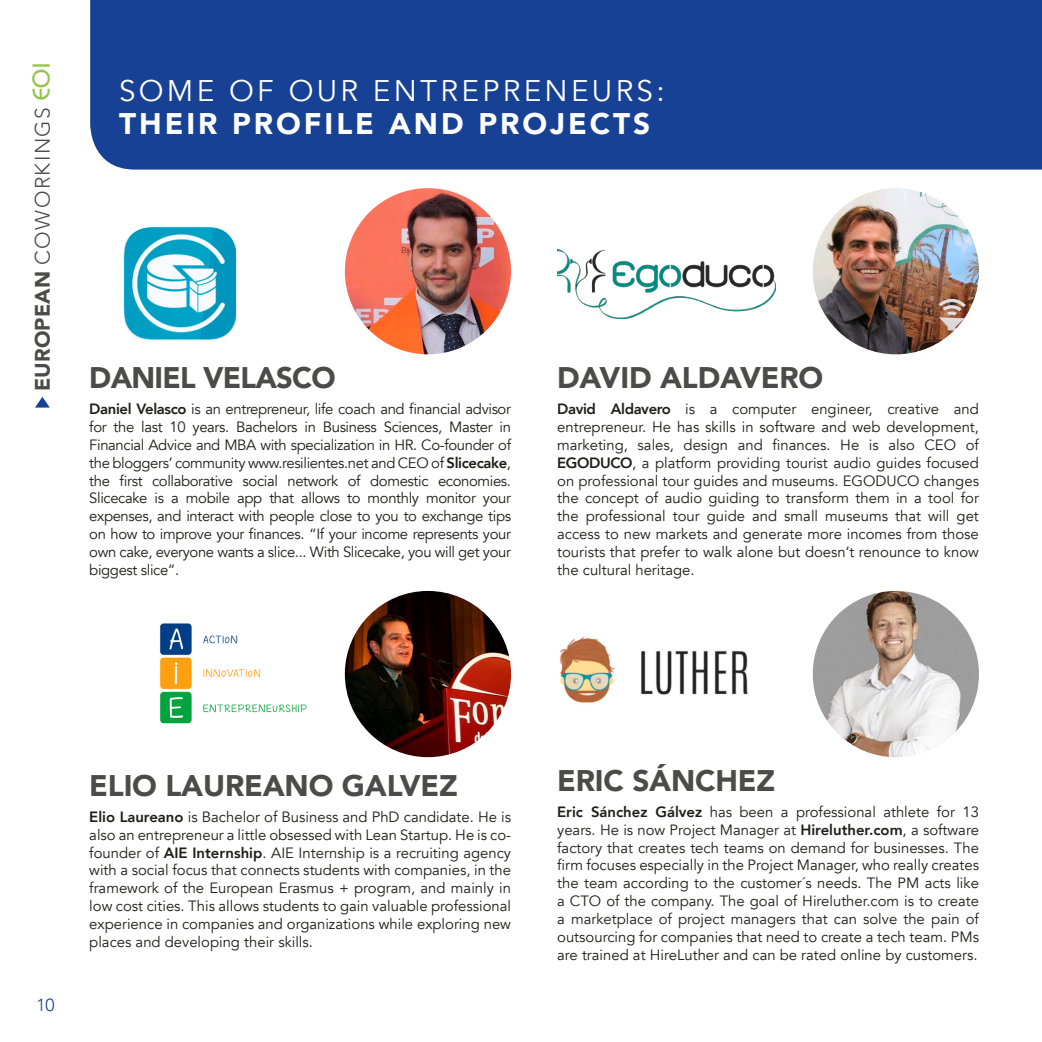
<style>
.page{position:relative;width:1042px;height:1042px;background:#fff}
.page>*{position:absolute;margin:0;border:0;box-sizing:border-box;transform-origin:0 0}
.t1{font:900 29.75px "Avenir";letter-spacing:-.005em;color:#4b4b4a}
.t2{font:29.75px "Avenir";letter-spacing:.11em;color:#fff}
.t3{font:900 29.75px "Avenir";letter-spacing:.1em;color:#fff}
.t4{font:300 21px "Avenir";letter-spacing:.07em;color:#4b4b4a}
.t5{font:300 17.5px "Avenir";color:#164194}
.t6{font:14.88px/17.8px "Avenir";color:#1d1d1b;text-align:justify}
.s1{font-weight:900}
.s2{font-family:"Bauhaus";font-weight:400;font-size:24.5px;color:#95c34a}
.s3{font-weight:800}
</style>
<div class="page">
<div style="left:90px;top:0;width:952px;height:170px;background:#164194"></div>
<svg style="left:35px;top:397px;width:15px;height:10px"></svg>
<img style="left:813px;top:188px;width:166px;height:166px;border-radius:83px">
<img style="left:345px;top:188px;width:166px;height:166px;border-radius:83px">
<img style="left:813px;top:591px;width:166px;height:166px;border-radius:83px">
<img style="left:345px;top:591px;width:166px;height:166px;border-radius:83px">
<img style="left:159px;top:623px;width:148px;height:101px">
<img style="left:123px;top:227px;width:114px;height:114px">
<img style="left:557px;top:250px;width:218px;height:69px">
<img style="left:560px;top:636px;width:188px;height:67px">
<h2 class="t4" style="left:30px;top:391px;width:330px;rotate:-90deg"><span class="s1">EUROPEAN</span> COWORKINGS <span class="s2">eoi</span></h2>
<h1 class="t2" style="left:119px;top:73px;width:547px">SOME OF OUR ENTREPRENEURS:</h1>
<h1 class="t3" style="left:119px;top:98px;width:533px">THEIR PROFILE AND PROJECTS</h1>
<h1 class="t1" style="left:89px;top:352px;width:40px">DANIEL</h1>
<h1 class="t1" style="left:203px;top:352px;width:20px">VELASCO</h1>
<p class="t6" style="left:89px;top:400px;width:423px"><span class="s3">Daniel Velasco</span> is an entrepreneur, life coach and financial advisor for the last 10 years. Bachelors in Business Sciences, Master in Financial Advice and MBA with specialization in HR. Co-founder of the bloggers’ community www.resilientes.net and CEO of <span class="s3">Slicecake</span>, the first collaborative social network of domestic economies.<br>Slicecake is a mobile app that allows to monthly monitor your expenses, and interact with people close to you to exchange tips on how to improve your finances. “If your income represents your own cake, everyone wants a slice... With Slicecake, you will get your biggest slice”.</p>
<h1 class="t1" style="left:557px;top:352px;width:146px">DAVID ALDA</h1>
<h1 class="t1" style="left:740px;top:352px;width:42px">VERO</h1>
<p class="t6" style="left:557px;top:400px;width:423px"><span class="s3">David Aldavero</span> is a computer engineer, creative and entrepreneur. He has skills in software and web development, marketing, sales, design and finances. He is also CEO of <span class="s3">EGODUCO</span>, a platform providing tourist audio guides focused on professional tour guides and museums. EGODUCO changes the concept of audio guiding to transform them in a tool for the professional tour guide and small museums that will get access to new markets and generate more incomes from those tourists that prefer to walk alone but doesn’t renounce to know the cultural heritage.</p>
<p class="t5" style="left:36px;top:995px;width:20px">10</p>
<h1 class="t1" style="left:89px;top:760px;width:35px">ELIO</h1>
<h1 class="t1" style="left:165px;top:760px;width:39px">LAUREANO</h1>
<h1 class="t1" style="left:342px;top:760px;width:117px">GALVEZ</h1>
<p class="t6" style="left:89px;top:808px;width:423px"><span class="s3">Elio Laureano</span> is Bachelor of Business and PhD candidate. He is also an entrepreneur a little obsessed with Lean Startup. He is co&shy;founder of <span class="s3">AIE Internship</span>. AIE Internship is a recruiting agency with a social focus that connects students with companies, in the framework of the European Erasmus + program, and mainly in low cost cities. This allows students to gain valuable professional experience in companies and organizations while exploring new places and developing their skills.</p>
<h1 class="t1" style="left:557px;top:754px;width:35px">ERIC</h1>
<h1 class="t1" style="left:632px;top:754px;width:61px">SÁNCHE</h1>
<h1 class="t1" style="left:756px;top:754px;width:20px">Z</h1>
<p class="t6" style="left:557px;top:803px;width:423px"><span class="s3">Eric Sánchez Gálvez</span> has been a professional athlete for 13 years. He is now Project Manager at <span class="s3">Hireluther.com</span>, a software factory that creates tech teams on demand for businesses. The firm focuses especially in the Project Manager, who really creates the team according to the customer´s needs. The PM acts like a CTO of the company. The goal of Hireluther.com is to create a marketplace of project managers that can solve the pain of outsourcing for companies that need to create a tech team. PMs are trained at HireLuther and can be rated online by customers.</p>
</div>
